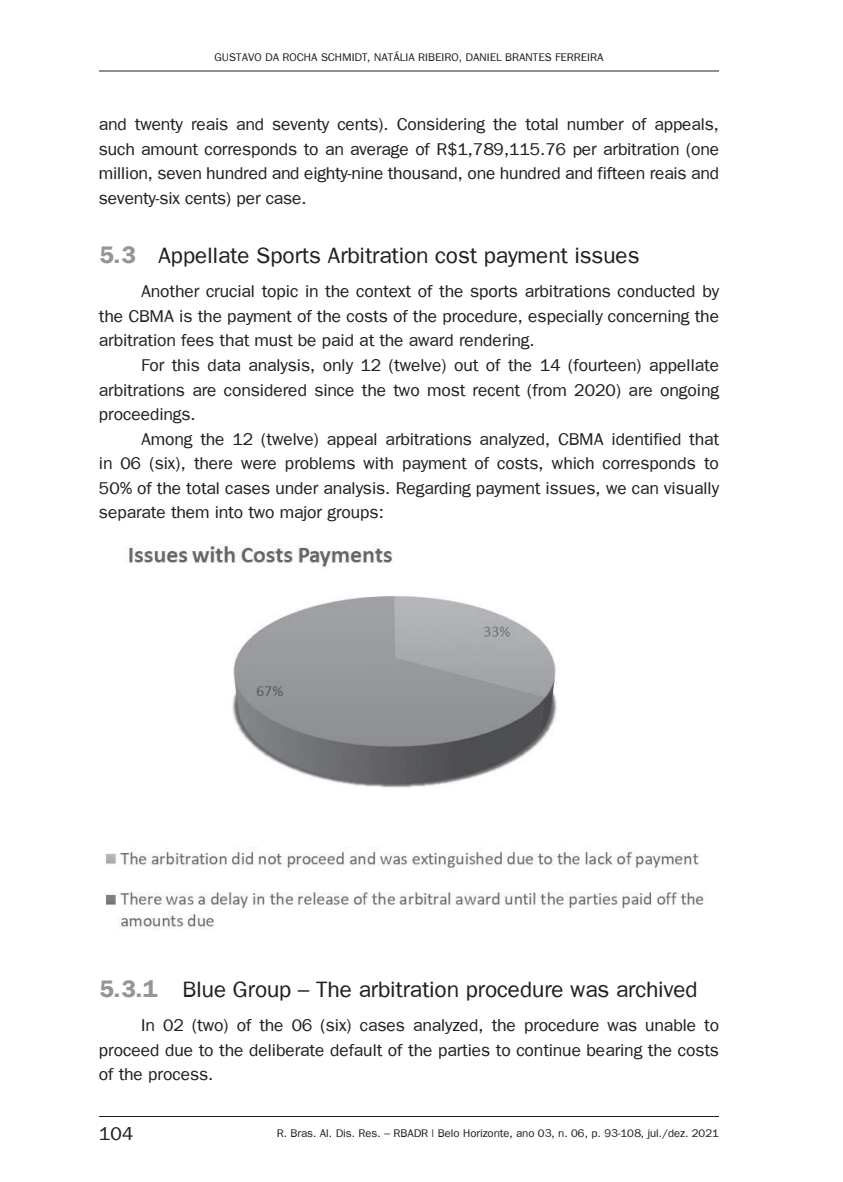
<style>
.page{position:relative;width:843px;height:1182px;background:#fff}
.page>*{position:absolute;margin:0;border:0;box-sizing:border-box;transform-origin:0 0}
.t1{font:22.75px "Frankfurt";color:#231f20}
.t2{font:19.25px "Frankfurt";color:#231f20}
.t3{font:17.5px/24.5px "Frankfurt";color:#231f20;text-align:justify}
.t4{font:11.38px "Frankfurt";color:#231f20}
.s1{font-weight:700;font-size:24.5px;color:#939598}
</style>
<div class="page">
<hr style="left:99px;top:1116px;width:620px;height:1px;background:#231f20">
<hr style="left:99px;top:71px;width:620px;height:1px;background:#231f20">
<img style="left:105px;top:544px;width:603px;height:386px">
<p class="t4" style="left:214px;top:51px;width:391px">GUSTAVO DA ROCHA SCHMIDT, NATáLIA RIBEIRO, DANIEL BRANTES FERREIRA</p>
<p class="t3" style="left:99px;top:112px;width:622px">and twenty reais and seventy cents). Considering the total number of appeals, such amount corresponds to an average of R$1,789,115.76 per arbitration (one million, seven hundred and eighty-nine thousand, one hundred and fifteen reais and seventy-six cents) per case.</p>
<h1 class="t1" style="left:99px;top:243px;width:542px"><span class="s1">5.3</span> Appellate Sports Arbitration cost payment issues</h1>
<p class="t3" style="left:99px;top:279px;width:622px;text-indent:42px">Another crucial topic in the context of the sports arbitrations conducted by the CBMA is the payment of the costs of the procedure, especially concerning the arbitration fees that must be paid at the award rendering.</p>
<p class="t3" style="left:99px;top:352px;width:622px;text-indent:42px">For this data analysis, only 12 (twelve) out of the 14 (fourteen) appellate arbitrations are considered since the two most recent (from 2020) are ongoing proceedings.</p>
<p class="t3" style="left:99px;top:426px;width:622px;text-indent:42px">Among the 12 (twelve) appeal arbitrations analyzed, CBMA identified that in 06 (six), there were problems with payment of costs, which corresponds to 50% of the total cases under analysis. Regarding payment issues, we can visually separate them into two major groups:</p>
<h1 class="t1" style="left:99px;top:976px;width:600px"><span class="s1">5.3.1</span> Blue Group – The arbitration procedure was archived</h1>
<p class="t3" style="left:99px;top:1013px;width:622px;text-indent:42px">In 02 (two) of the 06 (six) cases analyzed, the procedure was unable to proceed due to the deliberate default of the parties to continue bearing the costs of the process.</p>
<p class="t2" style="left:99px;top:1122px;width:36px">104</p>
<p class="t4" style="left:277px;top:1126px;width:444px">R. Bras. Al. Dis. Res. – RBADR | Belo Horizonte, ano 03, n. 06, p. 93-108, jul./dez. 2021</p>
</div>
